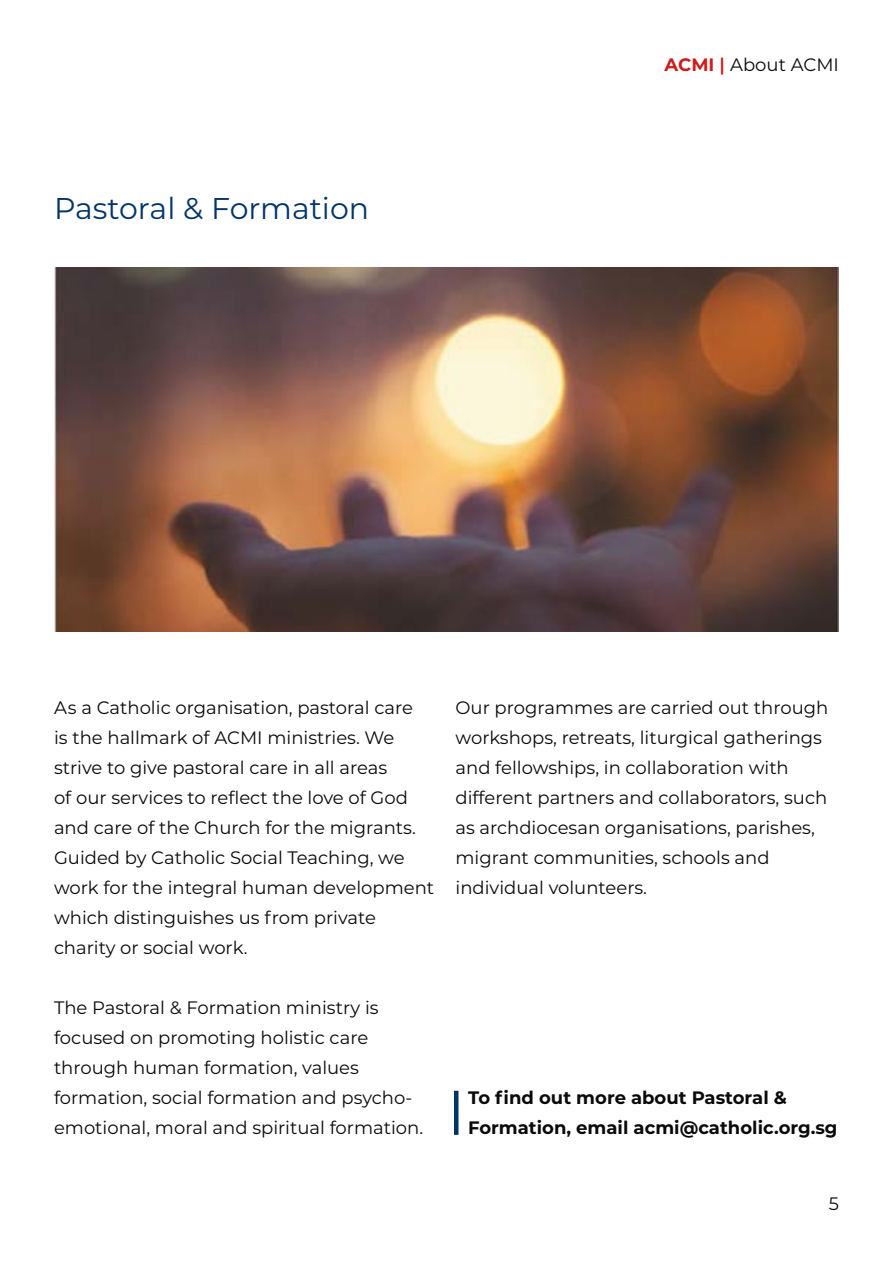
<style>
.page{position:relative;width:893px;height:1263px;background:#fff}
.page>*{position:absolute;margin:0;border:0;box-sizing:border-box;transform-origin:0 0}
.t1{font:30px "Montserrat";color:#03356a}
.t2{font:18px/30px "Montserrat";color:#0a0a0a}
.t3{font:700 18px/30px "Montserrat";color:#0a0a0a}
.s1{font-weight:700;color:#ce1b1b}
.s2{font-weight:600;color:#ce1b1b}
</style>
<div class="page">
<img style="left:54px;top:268px;width:785px;height:363px">
<hr style="left:454px;top:1091px;width:4px;height:44px;background:#003368">
<h1 class="t1" style="left:54px;top:188px;width:317px">Pastoral &amp; Formation</h1>
<p class="t2" style="left:665px;top:49px;width:176px"><span class="s1">ACMI</span> <span class="s2">|</span> About ACMI</p>
<p class="t2" style="left:54px;top:692px;width:382px">As a Catholic organisation, pastoral care<br>is the hallmark of ACMI ministries. We strive to give pastoral care in all areas<br>of our services to reflect the love of God and care of the Church for the migrants.<br>Guided by Catholic Social Teaching, we work for the integral human development which distinguishes us from private charity or social work.</p>
<p class="t2" style="left:54px;top:992px;width:371px">The Pastoral &amp; Formation ministry is focused on promoting holistic care through human formation, values formation, social formation and psycho&shy;emotional, moral and spiritual formation.</p>
<p class="t2" style="left:455px;top:692px;width:374px">Our programmes are carried out through workshops, retreats, liturgical gatherings and fellowships, in collaboration with different partners and collaborators, such as archdiocesan organisations, parishes, migrant communities, schools and individual volunteers.</p>
<p class="t3" style="left:468px;top:1082px;width:371px">To find out more about Pastoral &amp;<br>Formation, email acmi@catholic.org.sg</p>
<p class="t2" style="left:829px;top:1188px;width:12px">5</p>
</div>
